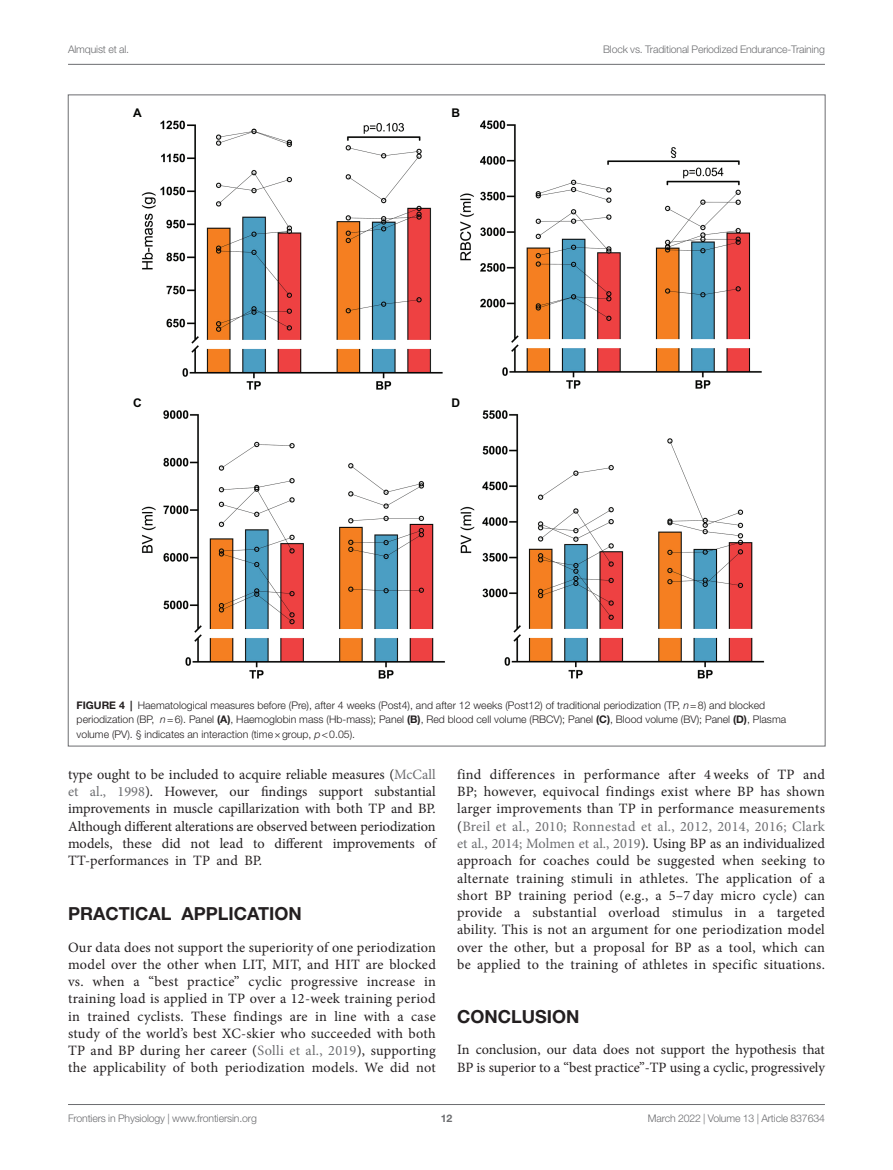
<style>
.page{position:relative;width:893px;height:1170px;background:#fff}
.page>*{position:absolute;margin:0;border:0;box-sizing:border-box;transform-origin:0 0}
.HEAD_1{font:700 18px "Helvetica Neue LT Std";color:#231f20}
.TEXT_FLUSH{font:14.25px/17.2px "Minion Pro";letter-spacing:.005em;color:#231f20;text-align:justify}
.TEXT{font:14.25px/17.2px "Minion Pro";color:#231f20;text-align:justify}
.t1{font:700 12px "Arial";color:#040503}
.FIG_LEG{font:300 10.5px/14.2px "Helvetica Neue LT Std";color:#231f20}
.t2{font:300 10.5px "Helvetica Neue LT Std";letter-spacing:-.015em;color:#6c6d70}
.t3{font:700 10.5px "Helvetica Neue LT Std";color:#6c6d70}
.s1{font-weight:700}
.s2{font-style:italic}
.s3{color:#6c6d70}
</style>
<div class="page">
<hr style="left:68px;top:64px;width:757px;height:1px;background:#6c6d70">
<hr style="left:68px;top:1104px;width:757px;height:1px;background:#6c6d70">
<img style="left:141px;top:120px;width:624px;height:559px">
<p class="t2" style="left:68px;top:42px;width:63px">Almquist et al.</p>
<p class="t2" style="left:603px;top:42px;width:223px">Block vs. Traditional Periodized Endurance-Training</p>
<p class="t1" style="left:133px;top:104px;width:10px">A</p>
<p class="t1" style="left:451px;top:104px;width:10px">B</p>
<p class="t1" style="left:133px;top:394px;width:10px">C</p>
<p class="t1" style="left:451px;top:394px;width:10px">D</p>
<p class="FIG_LEG" style="left:77px;top:698px;width:711px"><span class="s1">FIGURE 4 |</span> Haematological measures before (Pre), after 4 weeks (Post4), and after 12 weeks (Post12) of traditional periodization (TP, <span class="s2">n</span>=8) and blocked periodization (BP, <span class="s2">n</span>=6). Panel <span class="s1">(A)</span>, Haemoglobin mass (Hb-mass); Panel <span class="s1">(B)</span>, Red blood cell volume (RBCV); Panel <span class="s1">(C)</span>, Blood volume (BV); Panel <span class="s1">(D)</span>, Plasma volume (PV). § indicates an interaction (time×group, <span class="s2">p</span>&lt;0.05).</p>
<p class="TEXT" style="left:68px;top:765px;width:369px">type ought to be included to acquire reliable measures (<span class="s3">McCall et al., 1998</span>). However, our findings support substantial improvements in muscle capillarization with both TP and BP.<br>Although different alterations are observed between periodization models, these did not lead to different improvements of TT-performances in TP and BP.</p>
<p class="HEAD_1" style="left:68px;top:902px;width:235px">PRACTICAL APPLICATION</p>
<p class="TEXT_FLUSH" style="left:68px;top:938px;width:369px">Our data does not support the superiority of one periodization model over the other when LIT, MIT, and HIT are blocked vs. when a “best practice” cyclic progressive increase in training load is applied in TP over a 12-week training period in trained cyclists. These findings are in line with a case study of the world’s best XC-skier who succeeded with both TP and BP during her career (<span class="s3">Solli et al., 2019</span>), supporting the applicability of both periodization models. We did not</p>
<p class="TEXT_FLUSH" style="left:457px;top:765px;width:369px">find differences in performance after 4weeks of TP and BP; however, equivocal findings exist where BP has shown larger improvements than TP in performance measurements (<span class="s3">Breil et al., 2010; Ronnestad et al., 2012, 2014, 2016; Clark et al., 2014; Molmen et al., 2019</span>). Using BP as an individualized approach for coaches could be suggested when seeking to alternate training stimuli in athletes. The application of a short BP training period (e.g., a 5–7 day micro cycle) can provide a substantial overload stimulus in a targeted ability. This is not an argument for one periodization model over the other, but a proposal for BP as a tool, which can be applied to the training of athletes in specific situations.</p>
<p class="HEAD_1" style="left:457px;top:1005px;width:124px">CONCLUSION</p>
<p class="TEXT_FLUSH" style="left:457px;top:1041px;width:369px">In conclusion, our data does not support the hypothesis that<br>BP is superior to a “best practice”-TP using a cyclic, progressively</p>
<p class="t2" style="left:68px;top:1111px;width:190px">Frontiers in Physiology | www.frontiersin.org</p>
<p class="t3" style="left:441px;top:1111px;width:13px">12</p>
<p class="t2" style="left:648px;top:1111px;width:178px">March 2022 | Volume 13 | Article 837634</p>
</div>
